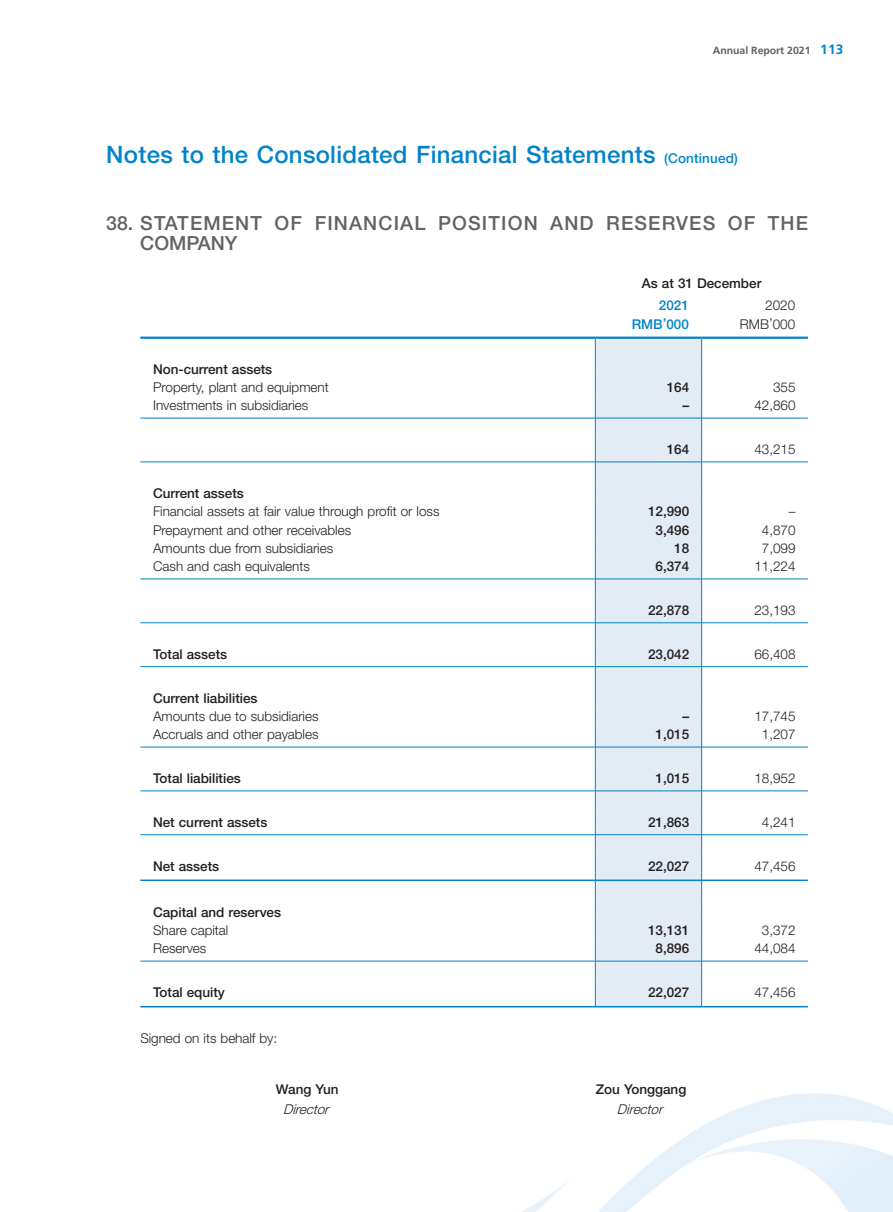
<style>
.page{position:relative;width:893px;height:1212px;background:#fff}
.page>*{position:absolute;margin:0;border:0;box-sizing:border-box;transform-origin:0 0}
.t1{font:500 24px "Helvetica Neue LT Std";letter-spacing:.01em;color:#0083ca}
.t2{font:500 19.5px/19.5px "Helvetica Neue LT Std";letter-spacing:.055em;color:#636366}
.t3{font:300 13.5px "Helvetica Neue LT Std";color:#231f20}
.t4{font:500 13.5px "Helvetica Neue LT Std";color:#231f20}
.t5{font:italic 300 13.5px "Helvetica Neue LT Std";color:#231f20}
.t6{font:500 13.5px "Helvetica Neue LT Std";color:#0083ca}
.t7{font:700 10.5px "Frutiger LT Std";letter-spacing:-.005em;color:#636366}
.s1{font-size:13.5px;color:#0083ca}
.s2{font-size:13.5px}
</style>
<div class="page">
<img style="left:140px;top:1007px;width:753px;height:205px">
<svg style="left:140px;top:336px;width:668px;height:670px"></svg>
<svg style="left:595px;top:336px;width:107px;height:1px"></svg>
<div style="left:596px;top:339px;width:105px;height:667px;background:#e3ebf4"></div>
<svg style="left:595px;top:339px;width:1px;height:668px"></svg>
<svg style="left:701px;top:339px;width:1px;height:668px"></svg>
<hr style="left:140px;top:337px;width:455px;height:2px;background:#0083ca">
<hr style="left:595px;top:337px;width:107px;height:2px;background:#0083ca">
<hr style="left:702px;top:337px;width:106px;height:2px;background:#0083ca">
<hr style="left:140px;top:418px;width:455px;height:1px;background:#0083ca">
<hr style="left:596px;top:418px;width:105px;height:1px;background:#0083ca">
<hr style="left:702px;top:418px;width:106px;height:1px;background:#0083ca">
<hr style="left:140px;top:461px;width:455px;height:1px;background:#0083ca">
<hr style="left:596px;top:461px;width:105px;height:1px;background:#0083ca">
<hr style="left:702px;top:461px;width:106px;height:1px;background:#0083ca">
<hr style="left:140px;top:578px;width:455px;height:1px;background:#0083ca">
<hr style="left:596px;top:578px;width:105px;height:1px;background:#0083ca">
<hr style="left:702px;top:578px;width:106px;height:1px;background:#0083ca">
<hr style="left:140px;top:622px;width:455px;height:1px;background:#0083ca">
<hr style="left:596px;top:622px;width:105px;height:1px;background:#0083ca">
<hr style="left:702px;top:622px;width:106px;height:1px;background:#0083ca">
<hr style="left:140px;top:666px;width:455px;height:1px;background:#0083ca">
<hr style="left:596px;top:666px;width:105px;height:1px;background:#0083ca">
<hr style="left:702px;top:666px;width:106px;height:1px;background:#0083ca">
<hr style="left:140px;top:747px;width:455px;height:1px;background:#0083ca">
<hr style="left:596px;top:747px;width:105px;height:1px;background:#0083ca">
<hr style="left:702px;top:747px;width:106px;height:1px;background:#0083ca">
<hr style="left:140px;top:790px;width:455px;height:1px;background:#0083ca">
<hr style="left:596px;top:790px;width:105px;height:1px;background:#0083ca">
<hr style="left:702px;top:790px;width:106px;height:1px;background:#0083ca">
<hr style="left:140px;top:834px;width:455px;height:1px;background:#0083ca">
<hr style="left:596px;top:834px;width:105px;height:1px;background:#0083ca">
<hr style="left:702px;top:834px;width:106px;height:1px;background:#0083ca">
<hr style="left:140px;top:879px;width:455px;height:2px;background:#0083ca">
<hr style="left:596px;top:879px;width:105px;height:2px;background:#0083ca">
<hr style="left:702px;top:879px;width:106px;height:2px;background:#0083ca">
<hr style="left:140px;top:961px;width:455px;height:1px;background:#0083ca">
<hr style="left:596px;top:961px;width:105px;height:1px;background:#0083ca">
<hr style="left:702px;top:961px;width:106px;height:1px;background:#0083ca">
<hr style="left:140px;top:1006px;width:455px;height:1px;background:#0083ca">
<hr style="left:596px;top:1006px;width:105px;height:1px;background:#0083ca">
<hr style="left:702px;top:1006px;width:106px;height:1px;background:#0083ca">
<p class="t7" style="left:713px;top:44px;width:132px">Annual Report 2021 <span class="s1">113</span></p>
<h1 class="t1" style="left:106px;top:140px;width:633px">Notes to the Consolidated Financial Statements <span class="s2">(Continued)</span></h1>
<h2 class="t2" style="left:140px;top:213px;width:669px;text-indent:-34px">38. STATEMENT OF FINANCIAL POSITION AND RESERVES OF THE<br>COMPANY</h2>
<p class="t4" style="left:642px;top:275px;width:121px">As at 31 December</p>
<p class="t6" style="left:659px;top:297px;width:31px">2021</p>
<p class="t3" style="left:765px;top:297px;width:31px">2020</p>
<p class="t6" style="left:632px;top:316px;width:59px">RMB’000</p>
<p class="t3" style="left:740px;top:316px;width:57px">RMB’000</p>
<p class="t4" style="left:153px;top:361px;width:121px">Non-current assets</p>
<p class="t3" style="left:153px;top:379px;width:177px">Property, plant and equipment</p>
<p class="t4" style="left:667px;top:379px;width:24px">164</p>
<p class="t3" style="left:773px;top:379px;width:24px">355</p>
<p class="t3" style="left:153px;top:397px;width:157px">Investments in subsidiaries</p>
<p class="t4" style="left:682px;top:397px;width:8px">–</p>
<p class="t3" style="left:754px;top:397px;width:43px">42,860</p>
<p class="t4" style="left:667px;top:441px;width:24px">164</p>
<p class="t3" style="left:754px;top:441px;width:43px">43,215</p>
<p class="t4" style="left:153px;top:485px;width:92px">Current assets</p>
<p class="t3" style="left:153px;top:503px;width:288px">Financial assets at fair value through profit or loss</p>
<p class="t4" style="left:648px;top:503px;width:43px">12,990</p>
<p class="t3" style="left:789px;top:503px;width:8px">–</p>
<p class="t3" style="left:153px;top:521px;width:200px">Prepayment and other receivables</p>
<p class="t4" style="left:656px;top:522px;width:35px">3,496</p>
<p class="t3" style="left:762px;top:521px;width:35px">4,870</p>
<p class="t3" style="left:153px;top:540px;width:182px">Amounts due from subsidiaries</p>
<p class="t4" style="left:674px;top:540px;width:16px">18</p>
<p class="t3" style="left:762px;top:540px;width:35px">7,099</p>
<p class="t3" style="left:153px;top:558px;width:158px">Cash and cash equivalents</p>
<p class="t4" style="left:656px;top:558px;width:35px">6,374</p>
<p class="t3" style="left:754px;top:558px;width:43px">11,224</p>
<p class="t4" style="left:648px;top:602px;width:43px">22,878</p>
<p class="t3" style="left:754px;top:602px;width:43px">23,193</p>
<p class="t4" style="left:153px;top:646px;width:76px">Total assets</p>
<p class="t4" style="left:648px;top:646px;width:43px">23,042</p>
<p class="t3" style="left:754px;top:646px;width:43px">66,408</p>
<p class="t4" style="left:153px;top:690px;width:106px">Current liabilities</p>
<p class="t3" style="left:153px;top:708px;width:167px">Amounts due to subsidiaries</p>
<p class="t4" style="left:682px;top:708px;width:8px">–</p>
<p class="t3" style="left:754px;top:708px;width:43px">17,745</p>
<p class="t3" style="left:153px;top:726px;width:167px">Accruals and other payables</p>
<p class="t4" style="left:656px;top:726px;width:35px">1,015</p>
<p class="t3" style="left:762px;top:726px;width:35px">1,207</p>
<p class="t4" style="left:153px;top:770px;width:89px">Total liabilities</p>
<p class="t4" style="left:656px;top:770px;width:35px">1,015</p>
<p class="t3" style="left:754px;top:770px;width:43px">18,952</p>
<p class="t4" style="left:153px;top:814px;width:116px">Net current assets</p>
<p class="t4" style="left:648px;top:814px;width:43px">21,863</p>
<p class="t3" style="left:762px;top:814px;width:35px">4,241</p>
<p class="t4" style="left:153px;top:858px;width:68px">Net assets</p>
<p class="t4" style="left:648px;top:858px;width:43px">22,027</p>
<p class="t3" style="left:754px;top:858px;width:43px">47,456</p>
<p class="t4" style="left:153px;top:904px;width:130px">Capital and reserves</p>
<p class="t3" style="left:153px;top:922px;width:77px">Share capital</p>
<p class="t4" style="left:648px;top:922px;width:43px">13,131</p>
<p class="t3" style="left:762px;top:922px;width:35px">3,372</p>
<p class="t3" style="left:153px;top:940px;width:55px">Reserves</p>
<p class="t4" style="left:656px;top:940px;width:35px">8,896</p>
<p class="t3" style="left:754px;top:940px;width:43px">44,084</p>
<p class="t4" style="left:153px;top:984px;width:73px">Total equity</p>
<p class="t4" style="left:648px;top:984px;width:43px">22,027</p>
<p class="t3" style="left:754px;top:984px;width:43px">47,456</p>
<p class="t3" style="left:140px;top:1029px;width:138px">Signed on its behalf by:</p>
<p class="t4" style="left:276px;top:1081px;width:64px">Wang Yun</p>
<p class="t4" style="left:596px;top:1081px;width:92px">Zou Yonggang</p>
<p class="t5" style="left:283px;top:1100px;width:51px">Director</p>
<p class="t5" style="left:617px;top:1100px;width:51px">Director</p>
</div>
